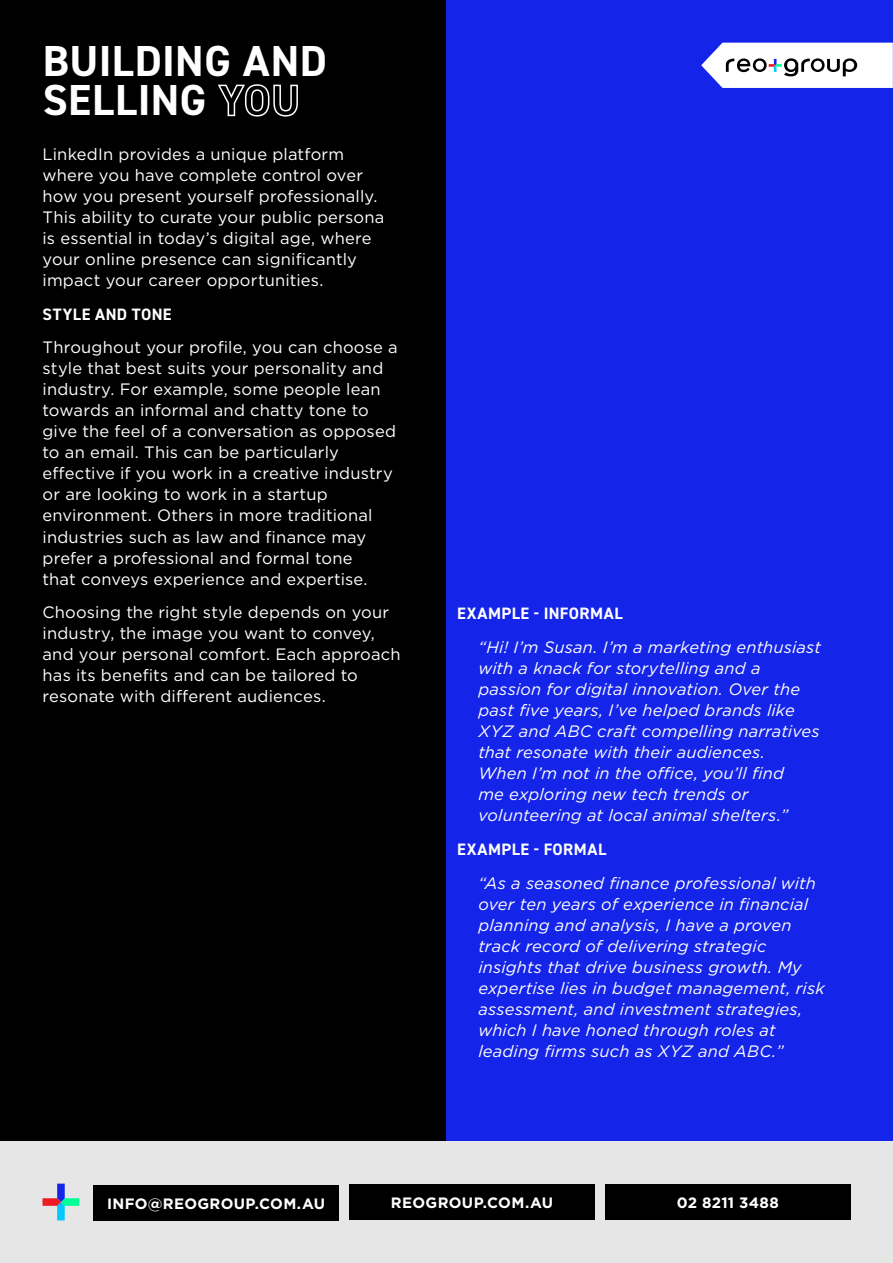
<style>
.page{position:relative;width:893px;height:1263px;background:#000}
.page>*{position:absolute;margin:0;border:0;box-sizing:border-box;transform-origin:0 0}
.t1{font:700 43.5px/39px "DIN2014";letter-spacing:.01em;color:#fff}
.t2{font:16.5px/21px "Gotham";letter-spacing:.01em;color:#fff}
.t3{font:italic 16.5px/21px "Gotham";letter-spacing:.01em;color:#fff}
.t4{font:700 16.5px "DIN2014";letter-spacing:.035em;color:#fff}
.t5{font:700 15px "Gotham";letter-spacing:.02em;color:#fff}
</style>
<div class="page">
<div style="left:446px;top:0;width:447px;height:1263px;background:#1424e8"></div>
<svg style="left:701px;top:43px;width:192px;height:45px;background:#dadbe7"></svg>
<div style="left:0;top:1141px;width:893px;height:122px;background:#e6e6e6"></div>
<div style="left:94px;top:1184px;width:245px;height:36px;background:#000"></div>
<div style="left:349px;top:1183px;width:246px;height:36px;background:#000"></div>
<div style="left:605px;top:1183px;width:245px;height:36px;background:#000"></div>
<svg style="left:43px;top:1183px;width:36px;height:37px"></svg>
<h1 class="t1" style="left:43px;top:41px;width:286px">BUILDING AND<br>SELLING YOU</h1>
<p class="t2" style="left:43px;top:143px;width:343px">LinkedIn provides a unique platform where you have complete control over how you present yourself professionally.<br>This ability to curate your public persona is essential in today’s digital age, where your online presence can significantly impact your career opportunities.</p>
<p class="t4" style="left:43px;top:303px;width:131px">STYLE AND TONE</p>
<p class="t2" style="left:43px;top:337px;width:357px">Throughout your profile, you can choose a style that best suits your personality and industry. For example, some people lean towards an informal and chatty tone to give the feel of a conversation as opposed to an email. This can be particularly effective if you work in a creative industry or are looking to work in a startup environment. Others in more traditional industries such as law and finance may prefer a professional and formal tone<br>that conveys experience and expertise.</p>
<p class="t2" style="left:43px;top:602px;width:360px">Choosing the right style depends on your industry, the image you want to convey, and your personal comfort. Each approach has its benefits and can be tailored to resonate with different audiences.</p>
<p class="t4" style="left:457px;top:603px;width:167px">EXAMPLE - INFORMAL</p>
<p class="t3" style="left:478px;top:636px;width:344px">“Hi! I’m Susan. I’m a marketing enthusiast with a knack for storytelling and a passion for digital innovation. Over the past five years, I’ve helped brands like XYZ and ABC craft compelling narratives that resonate with their audiences.<br>When I’m not in the office, you’ll find<br>me exploring new tech trends or volunteering at local animal shelters.”</p>
<p class="t4" style="left:457px;top:838px;width:151px">EXAMPLE - FORMAL</p>
<p class="t3" style="left:478px;top:872px;width:348px">“As a seasoned finance professional with over ten years of experience in financial planning and analysis, I have a proven track record of delivering strategic insights that drive business growth. My expertise lies in budget management, risk assessment, and investment strategies, which I have honed through roles at leading firms such as XYZ and ABC.”</p>
<p class="t5" style="left:107px;top:1193px;width:219px">INFO@REOGROUP.COM.AU</p>
<p class="t5" style="left:391px;top:1192px;width:164px">REOGROUP.COM.AU</p>
<p class="t5" style="left:677px;top:1192px;width:103px">02 8211 3488</p>
</div>
